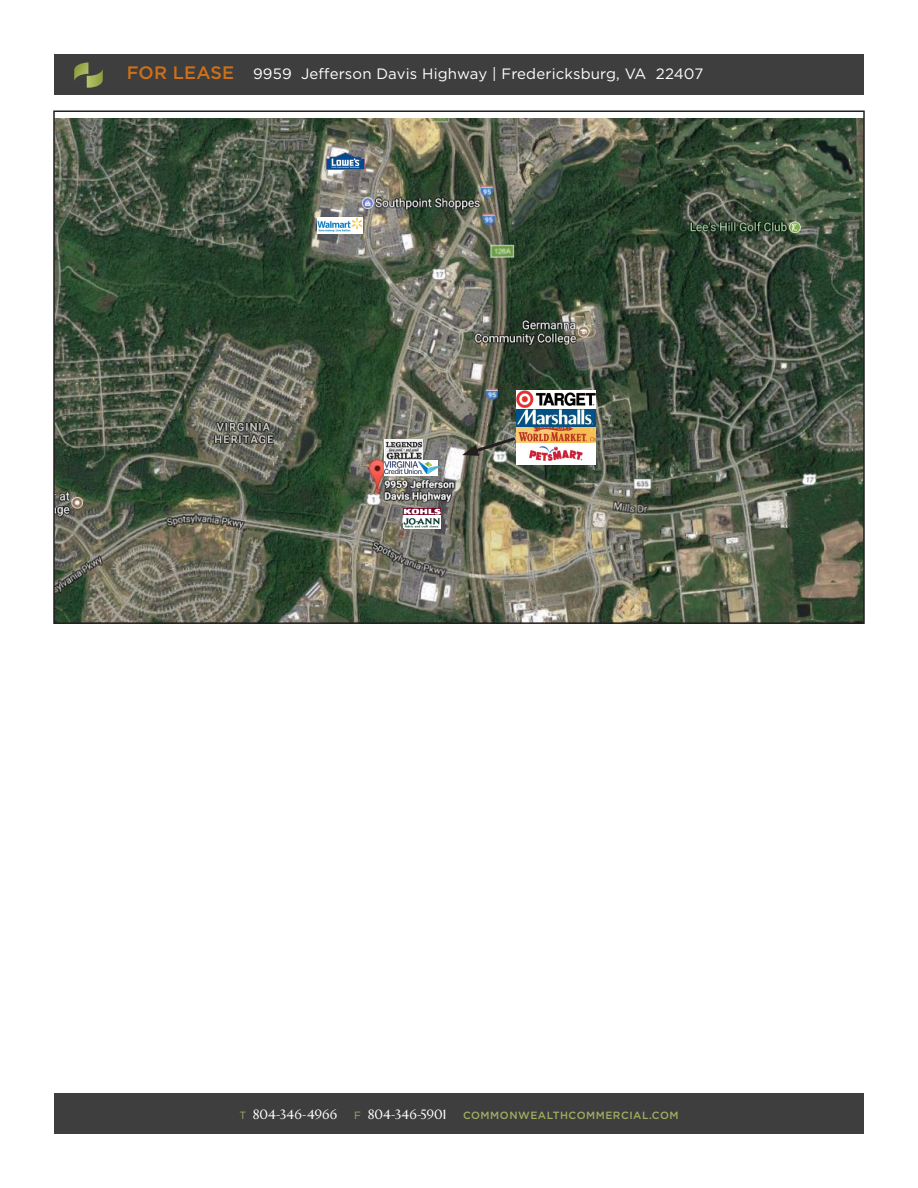
<style>
.page{position:relative;width:918px;height:1188px;background:#fff}
.page>*{position:absolute;margin:0;border:0;box-sizing:border-box;transform-origin:0 0}
.t1{font:500 18px "Gotham";letter-spacing:.01em;color:#ce7018}
.t2{font:15px "Gotham";letter-spacing:.01em;color:#fff}
.t3{font:13.5px "Clarice";color:#fff}
.t4{font:500 10.5px "Gotham";letter-spacing:.05em;color:#9fad60}
.s1{font-family:"Gotham";font-size:10.5px;color:#9fad60}
</style>
<div class="page">
<div style="left:54px;top:54px;width:810px;height:40px;background:#3e3e3f"></div>
<svg style="left:74px;top:63px;width:29px;height:25px"></svg>
<div style="left:54px;top:1094px;width:810px;height:40px;background:#3e3e3f"></div>
<img style="left:56px;top:118px;width:806px;height:503px">
<div style="left:384px;top:460px;width:54px;height:16px;background:linear-gradient(to right,#fff,#fff)"></div>
<img style="left:384px;top:461px;width:54px;height:12px">
<div style="left:384px;top:439px;width:39px;height:21px;background:#fff"></div>
<img style="left:385px;top:439px;width:38px;height:21px">
<div style="left:516px;top:390px;width:80px;height:74px;background:linear-gradient(to right,#fff,#fff)"></div>
<img style="left:516px;top:390px;width:80px;height:18px">
<img style="left:516px;top:410px;width:80px;height:17px">
<svg style="left:516px;top:427px;width:80px;height:18px"></svg>
<div style="left:516px;top:445px;width:80px;height:18px;background:#fff"></div>
<img style="left:529px;top:446px;width:54px;height:15px">
<svg style="left:462px;top:435px;width:57px;height:21px"></svg>
<img style="left:327px;top:149px;width:38px;height:21px">
<img style="left:317px;top:218px;width:45px;height:16px">
<img style="left:403px;top:508px;width:38px;height:7px">
<div style="left:404px;top:516px;width:37px;height:13px;background:#fff"></div>
<img style="left:404px;top:518px;width:36px;height:10px">
<p class="t1" style="left:127px;top:61px;width:109px">FOR LEASE</p>
<p class="t2" style="left:253px;top:64px;width:452px">9959 Jefferson Davis Highway | Fredericksburg, VA 22407</p>
<p class="t3" style="left:239px;top:1107px;width:99px"><span class="s1">T</span> 804-346-4966</p>
<p class="t3" style="left:354px;top:1107px;width:94px"><span class="s1">F</span> 804-346-5901</p>
<p class="t4" style="left:463px;top:1109px;width:217px">COMMONWEALTHCOMMERCIAL.COM</p>
</div>
